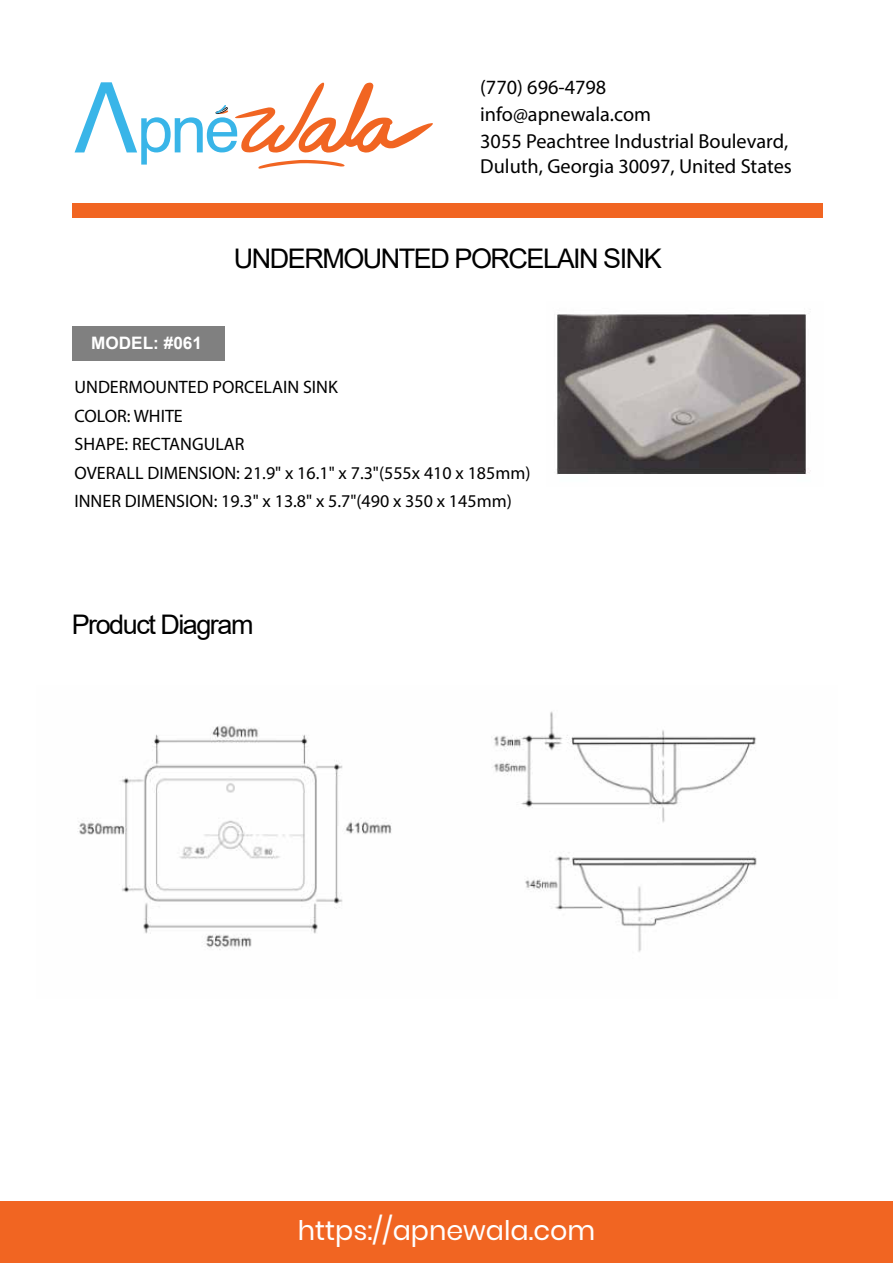
<style>
.page{position:relative;width:893px;height:1263px;background:#fff}
.page>*{position:absolute;margin:0;border:0;box-sizing:border-box;transform-origin:0 0}
.t1{font:27px "Arial";letter-spacing:-.055em;color:#000}
.t2{font:27px "Poppins";color:#fff}
.t3{font:20.25px/24.3px "Myriad Pro";color:#000}
.t4{font:18px/28.5px "Myriad Pro";color:#000}
.t5{font:700 17.1px "Arial";color:#fff}
</style>
<div class="page">
<div style="left:73px;top:203px;width:87px;height:15px;background:#f16522"></div>
<div style="left:159px;top:203px;width:37px;height:15px;background:#f16522"></div>
<div style="left:196px;top:203px;width:56px;height:15px;background:#f16522"></div>
<div style="left:252px;top:203px;width:56px;height:15px;background:#f16522"></div>
<div style="left:308px;top:203px;width:57px;height:15px;background:#f16522"></div>
<div style="left:365px;top:203px;width:65px;height:15px;background:#f16522"></div>
<div style="left:430px;top:203px;width:182px;height:15px;background:#f16522"></div>
<div style="left:611px;top:203px;width:41px;height:15px;background:#f16522"></div>
<div style="left:652px;top:203px;width:57px;height:15px;background:#f16522"></div>
<div style="left:708px;top:203px;width:59px;height:15px;background:#f16522"></div>
<div style="left:766px;top:203px;width:57px;height:15px;background:#f16522"></div>
<div style="left:73px;top:326px;width:152px;height:34px;background:#808080"></div>
<svg style="left:75px;top:82px;width:358px;height:87px"></svg>
<div style="left:0;top:1201px;width:893px;height:62px;background:#f16522"></div>
<img style="left:556px;top:314px;width:255px;height:161px">
<img style="left:77px;top:711px;width:680px;height:241px">
<p class="t3" style="left:480px;top:73px;width:173px;line-height:27.8px">(770) 696-4798 info@apnewala.com</p>
<p class="t3" style="left:480px;top:129px;width:313px">3055 Peachtree Industrial Boulevard,<br>Duluth, Georgia 30097, United States</p>
<p class="t5" style="left:91px;top:331px;width:112px">MODEL: #061</p>
<h1 class="t1" style="left:234px;top:239px;width:429px">UNDERMOUNTED PORCELAIN SINK</h1>
<p class="t4" style="left:74px;top:372px;width:457px">UNDERMOUNTED PORCELAIN SINK<br>COLOR: WHITE<br>SHAPE: RECTANGULAR<br>OVERALL DIMENSION: 21.9" x 16.1" x 7.3"(555x 410 x 185mm)<br>INNER DIMENSION: 19.3" x 13.8" x 5.7"(490 x 350 x 145mm)</p>
<h1 class="t1" style="left:72px;top:605px;width:183px">Product Diagram</h1>
<h1 class="t2" style="left:298px;top:1215px;width:299px">https://apnewala.com</h1>
</div>
